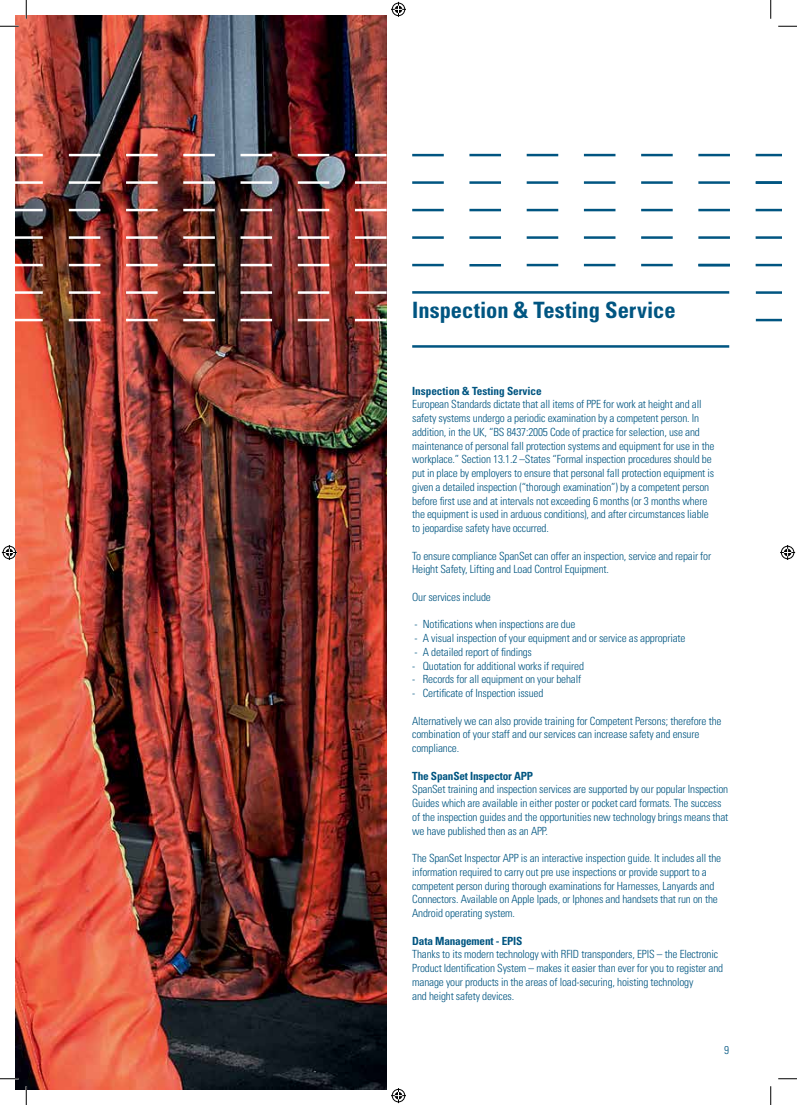
<style>
.page{position:relative;width:797px;height:1105px;background:#fff}
.page>*{position:absolute;margin:0;border:0;box-sizing:border-box;transform-origin:0 0}
.t1{font:700 condensed 22.5px "Univers";color:#005581}
.t2{font:300 condensed 11.25px/13.8px "Univers";letter-spacing:-.015em;color:#005581}
.t3{font:700 condensed 11.25px "Univers";letter-spacing:-.015em;color:#005581}
</style>
<div class="page">
<img style="left:16px;top:16px;width:370px;height:1073px">
<hr style="left:16px;top:209px;width:27px;height:2px;background:#fff">
<hr style="left:16px;top:181px;width:27px;height:3px;background:#fff">
<hr style="left:16px;top:154px;width:27px;height:2px;background:#fff">
<hr style="left:16px;top:236px;width:27px;height:3px;background:#fff">
<hr style="left:16px;top:264px;width:27px;height:2px;background:#fff">
<hr style="left:69px;top:209px;width:31px;height:2px;background:#fff">
<hr style="left:126px;top:209px;width:32px;height:2px;background:#fff">
<hr style="left:183px;top:209px;width:32px;height:2px;background:#fff">
<hr style="left:240px;top:209px;width:32px;height:2px;background:#fff">
<hr style="left:240px;top:236px;width:32px;height:3px;background:#fff">
<hr style="left:240px;top:264px;width:32px;height:2px;background:#fff">
<hr style="left:240px;top:181px;width:32px;height:3px;background:#fff">
<hr style="left:240px;top:154px;width:32px;height:2px;background:#fff">
<hr style="left:183px;top:236px;width:32px;height:3px;background:#fff">
<hr style="left:183px;top:264px;width:32px;height:2px;background:#fff">
<hr style="left:183px;top:181px;width:32px;height:3px;background:#fff">
<hr style="left:183px;top:154px;width:32px;height:2px;background:#fff">
<hr style="left:126px;top:236px;width:32px;height:3px;background:#fff">
<hr style="left:126px;top:264px;width:32px;height:2px;background:#fff">
<hr style="left:126px;top:181px;width:32px;height:3px;background:#fff">
<hr style="left:126px;top:154px;width:32px;height:2px;background:#fff">
<hr style="left:69px;top:236px;width:31px;height:3px;background:#fff">
<hr style="left:69px;top:264px;width:31px;height:2px;background:#fff">
<hr style="left:69px;top:181px;width:31px;height:3px;background:#fff">
<hr style="left:69px;top:154px;width:31px;height:2px;background:#fff">
<hr style="left:16px;top:291px;width:27px;height:3px;background:#fff">
<hr style="left:16px;top:319px;width:27px;height:2px;background:#fff">
<hr style="left:469px;top:264px;width:32px;height:2px;background:#005581">
<hr style="left:641px;top:264px;width:31px;height:2px;background:#005581">
<hr style="left:584px;top:264px;width:31px;height:2px;background:#005581">
<hr style="left:526px;top:264px;width:32px;height:2px;background:#005581">
<hr style="left:755px;top:291px;width:26px;height:3px;background:#005581">
<hr style="left:755px;top:319px;width:26px;height:2px;background:#005581">
<hr style="left:412px;top:181px;width:32px;height:3px;background:#005581">
<hr style="left:355px;top:181px;width:31px;height:3px;background:#fff">
<hr style="left:298px;top:181px;width:31px;height:3px;background:#fff">
<hr style="left:298px;top:209px;width:31px;height:2px;background:#fff">
<hr style="left:355px;top:209px;width:31px;height:2px;background:#fff">
<hr style="left:412px;top:209px;width:32px;height:2px;background:#005581">
<hr style="left:298px;top:154px;width:31px;height:2px;background:#fff">
<hr style="left:355px;top:154px;width:31px;height:2px;background:#fff">
<hr style="left:412px;top:154px;width:32px;height:2px;background:#005581">
<hr style="left:412px;top:236px;width:32px;height:3px;background:#005581">
<hr style="left:412px;top:264px;width:32px;height:2px;background:#005581">
<hr style="left:355px;top:236px;width:31px;height:3px;background:#fff">
<hr style="left:355px;top:264px;width:31px;height:2px;background:#fff">
<hr style="left:298px;top:236px;width:31px;height:3px;background:#fff">
<hr style="left:298px;top:264px;width:31px;height:2px;background:#fff">
<hr style="left:469px;top:209px;width:32px;height:2px;background:#005581">
<hr style="left:698px;top:236px;width:32px;height:3px;background:#005581">
<hr style="left:641px;top:236px;width:31px;height:3px;background:#005581">
<hr style="left:584px;top:236px;width:31px;height:3px;background:#005581">
<hr style="left:526px;top:236px;width:32px;height:3px;background:#005581">
<hr style="left:469px;top:236px;width:32px;height:3px;background:#005581">
<hr style="left:526px;top:209px;width:32px;height:2px;background:#005581">
<hr style="left:584px;top:209px;width:31px;height:2px;background:#005581">
<hr style="left:641px;top:209px;width:31px;height:2px;background:#005581">
<hr style="left:698px;top:209px;width:32px;height:2px;background:#005581">
<hr style="left:698px;top:181px;width:32px;height:3px;background:#005581">
<hr style="left:698px;top:154px;width:32px;height:2px;background:#005581">
<hr style="left:698px;top:264px;width:32px;height:2px;background:#005581">
<hr style="left:641px;top:181px;width:31px;height:3px;background:#005581">
<hr style="left:641px;top:154px;width:31px;height:2px;background:#005581">
<hr style="left:584px;top:181px;width:31px;height:3px;background:#005581">
<hr style="left:584px;top:154px;width:31px;height:2px;background:#005581">
<hr style="left:526px;top:181px;width:32px;height:3px;background:#005581">
<hr style="left:526px;top:154px;width:32px;height:2px;background:#005581">
<hr style="left:469px;top:181px;width:32px;height:3px;background:#005581">
<hr style="left:469px;top:154px;width:32px;height:2px;background:#005581">
<hr style="left:755px;top:209px;width:26px;height:2px;background:#005581">
<hr style="left:755px;top:236px;width:26px;height:3px;background:#005581">
<hr style="left:755px;top:264px;width:26px;height:2px;background:#005581">
<hr style="left:755px;top:181px;width:26px;height:3px;background:#005581">
<hr style="left:755px;top:154px;width:26px;height:2px;background:#005581">
<hr style="left:412px;top:291px;width:317px;height:3px;background:#005581">
<hr style="left:412px;top:345px;width:317px;height:3px;background:#005581">
<hr style="left:240px;top:291px;width:32px;height:3px;background:#fff">
<hr style="left:240px;top:319px;width:32px;height:2px;background:#fff">
<hr style="left:183px;top:291px;width:32px;height:3px;background:#fff">
<hr style="left:183px;top:319px;width:32px;height:2px;background:#fff">
<hr style="left:126px;top:291px;width:32px;height:3px;background:#fff">
<hr style="left:126px;top:319px;width:32px;height:2px;background:#fff">
<hr style="left:69px;top:291px;width:31px;height:3px;background:#fff">
<hr style="left:69px;top:319px;width:31px;height:2px;background:#fff">
<hr style="left:355px;top:291px;width:31px;height:3px;background:#fff">
<hr style="left:355px;top:319px;width:31px;height:2px;background:#fff">
<hr style="left:298px;top:291px;width:31px;height:3px;background:#fff">
<hr style="left:298px;top:319px;width:31px;height:2px;background:#fff">
<svg style="left:0;top:25px;width:19px;height:2px"></svg>
<svg style="left:778px;top:25px;width:19px;height:2px"></svg>
<svg style="left:0;top:1078px;width:19px;height:1px"></svg>
<svg style="left:778px;top:1078px;width:19px;height:1px"></svg>
<svg style="left:25px;top:0;width:2px;height:19px"></svg>
<svg style="left:25px;top:1086px;width:2px;height:19px"></svg>
<svg style="left:770px;top:0;width:1px;height:19px"></svg>
<svg style="left:770px;top:1086px;width:1px;height:19px"></svg>
<svg style="left:391px;top:2px;width:15px;height:15px"></svg>
<svg style="left:391px;top:1088px;width:15px;height:15px"></svg>
<svg style="left:2px;top:545px;width:15px;height:15px"></svg>
<svg style="left:780px;top:545px;width:15px;height:15px"></svg>
<h1 class="t1" style="left:412px;top:296px;width:265px">Inspection &amp; Testing Service</h1>
<p class="t3" style="left:412px;top:384px;width:131px">Inspection &amp; Testing Service</p>
<p class="t2" style="left:412px;top:397px;width:304px">European Standards dictate that all items of PPE for work at height and all safety systems undergo a periodic examination by a competent person. In addition, in the UK, “BS 8437:2005 Code of practice for selection, use and maintenance of personal fall protection systems and equipment for use in the workplace.” Section 13.1.2 –States “Formal inspection procedures should be put in place by employers to ensure that personal fall protection equipment is given a detailed inspection (“thorough examination”) by a competent person before first use and at intervals not exceeding 6 months (or 3 months where the equipment is used in arduous conditions), and after circumstances liable to jeopardise safety have occurred.</p>
<p class="t2" style="left:412px;top:548px;width:300px">To ensure compliance SpanSet can offer an inspection, service and repair for<br>Height Safety, Lifting and Load Control Equipment.</p>
<p class="t2" style="left:412px;top:590px;width:80px">Our services include</p>
<p class="t2" style="left:414px;top:617px;width:162px">- Notifications when inspections are due</p>
<p class="t2" style="left:414px;top:631px;width:272px">- A visual inspection of your equipment and or service as appropriate</p>
<p class="t2" style="left:414px;top:645px;width:119px">- A detailed report of findings</p>
<p class="t2" style="left:412px;top:658px;width:173px">- Quotation for additional works if required</p>
<p class="t2" style="left:412px;top:672px;width:170px">- Records for all equipment on your behalf</p>
<p class="t2" style="left:412px;top:686px;width:133px">- Certificate of Inspection issued</p>
<p class="t2" style="left:412px;top:713px;width:311px">Alternatively we can also provide training for Competent Persons; therefore the combination of your staff and our services can increase safety and ensure compliance.</p>
<p class="t3" style="left:412px;top:769px;width:122px">The SpanSet Inspector APP</p>
<p class="t2" style="left:412px;top:782px;width:318px">SpanSet training and inspection services are supported by our popular Inspection Guides which are available in either poster or pocket card formats. The success of the inspection guides and the opportunities new technology brings means that we have published then as an APP.</p>
<p class="t2" style="left:412px;top:851px;width:310px">The SpanSet Inspector APP is an interactive inspection guide. It includes all the information required to carry out pre use inspections or provide support to a competent person during thorough examinations for Harnesses, Lanyards and Connectors. Available on Apple Ipads, or Iphones and handsets that run on the Android operating system.</p>
<p class="t3" style="left:412px;top:934px;width:112px">Data Management - EPIS</p>
<p class="t2" style="left:412px;top:947px;width:312px">Thanks to its modern technology with RFID transponders, EPIS – the Electronic Product Identification System – makes it easier than ever for you to register and manage your products in the areas of load-securing, hoisting technology<br>and height safety devices.</p>
<p class="t2" style="left:724px;top:1043px;width:6px">9</p>
</div>
